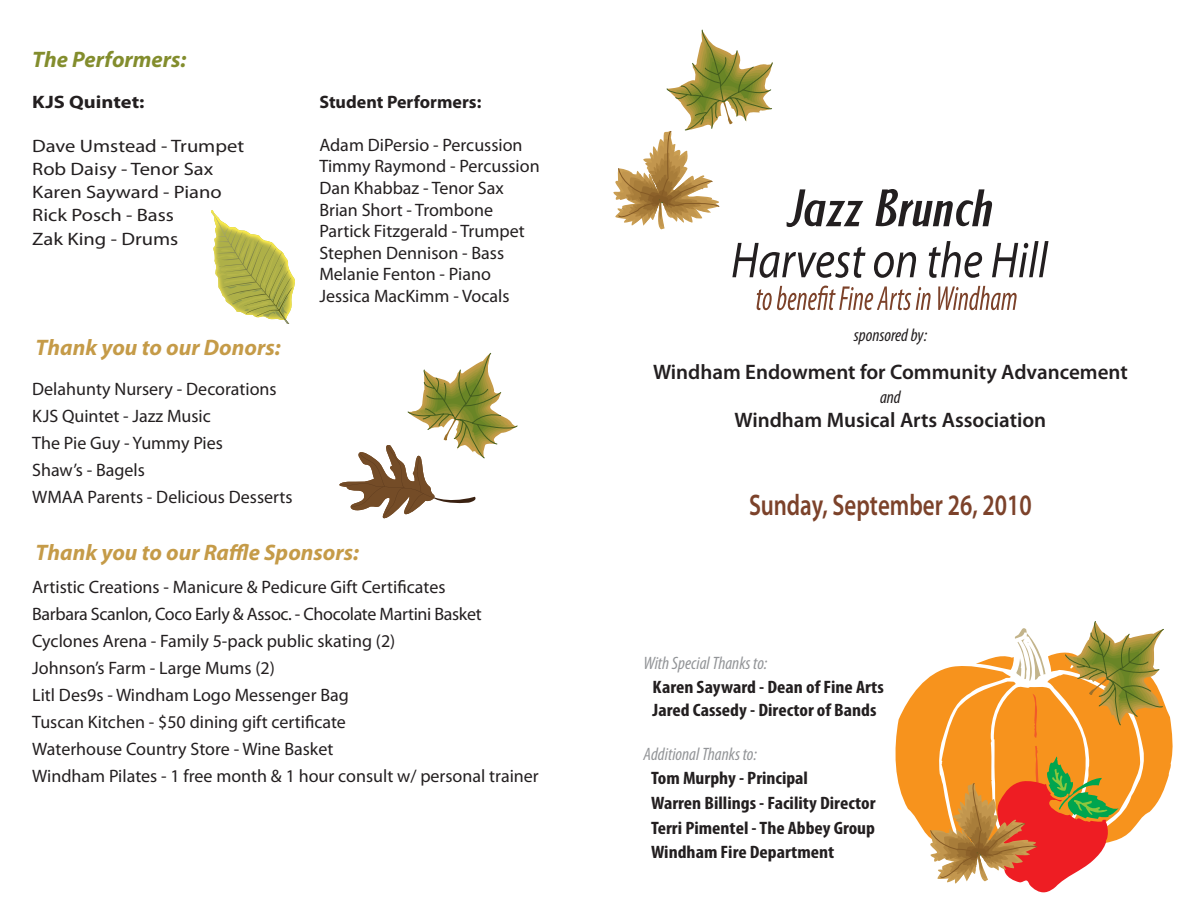
<style>
.page{position:relative;width:1188px;height:918px;background:#fff}
.page>*{position:absolute;margin:0;border:0;box-sizing:border-box;transform-origin:0 0}
.t1{font:600 29.85px "Myriad Pro";color:#7c422a;scale:.77 1}
.t2{font:italic 700 22.5px "Myriad Pro";color:#c59b48}
.t3{font:italic 700 22.5px "Myriad Pro";color:#838d2d}
.t4{font:600 21px "Myriad Pro";color:#231f20}
.t5{font:18px/27px "Myriad Pro";color:#231f20}
.t6{font:700 condensed 18px/24.6px "Myriad Pro";color:#231f20;scale:1.1 1}
.t7{font:18px/23.1px "Myriad Pro";color:#231f20;scale:1.14 1}
.t8{font:italic condensed 18px "Myriad Pro";color:#939598}
.t9{font:700 18px "Myriad Pro";color:#231f20}
.t10{font:italic condensed 18px "Myriad Pro";color:#231f20}
.t11{font:700 18px "Myriad Pro";color:#231f20;scale:1.14 1}
</style>
<div class="page">
<svg style="left:787px;top:189px;width:76px;height:38px"></svg>
<svg style="left:875px;top:189px;width:117px;height:37px"></svg>
<svg style="left:732px;top:243px;width:134px;height:35px"></svg>
<svg style="left:874px;top:252px;width:42px;height:26px"></svg>
<svg style="left:929px;top:241px;width:53px;height:37px"></svg>
<svg style="left:992px;top:241px;width:57px;height:36px"></svg>
<svg style="left:757px;top:286px;width:174px;height:24px"></svg>
<svg style="left:938px;top:286px;width:79px;height:24px"></svg>
<svg style="left:613px;top:30px;width:160px;height:199px"></svg>
<svg style="left:895px;top:621px;width:278px;height:272px"></svg>
<svg style="left:211px;top:210px;width:84px;height:114px"></svg>
<svg style="left:339px;top:353px;width:179px;height:166px"></svg>
<p class="t3" style="left:32px;top:45px;width:156px">The Performers:</p>
<p class="t11" style="left:32px;top:90px;width:100px">KJS Quintet:</p>
<p class="t7" style="left:32px;top:134px;width:187px">Dave Umstead - Trumpet<br>Rob Daisy - Tenor Sax<br>Karen Sayward - Piano<br>Rick Posch - Bass<br>Zak King - Drums</p>
<p class="t2" style="left:36px;top:333px;width:247px">Thank you to our Donors:</p>
<p class="t5" style="left:32px;top:375px;width:262px">Delahunty Nursery - Decorations<br>KJS Quintet - Jazz Music<br>The Pie Guy - Yummy Pies<br>Shaw’s - Bagels<br>WMAA Parents - Delicious Desserts</p>
<p class="t9" style="left:319px;top:90px;width:163px">Student Performers:</p>
<p class="t5" style="left:319px;top:134px;width:222px;line-height:21.6px">Adam DiPersio - Percussion<br>Timmy Raymond - Percussion<br>Dan Khabbaz - Tenor Sax<br>Brian Short - Trombone<br>Partick Fitzgerald - Trumpet<br>Stephen Dennison - Bass<br>Melanie Fenton - Piano<br>Jessica MacKimm - Vocals</p>
<p class="t2" style="left:36px;top:538px;width:325px">Thank you to our Raffle Sponsors:</p>
<p class="t5" style="left:32px;top:573px;width:508px">Artistic Creations - Manicure &amp; Pedicure Gift Certificates<br>Barbara Scanlon, Coco Early &amp; Assoc. - Chocolate Martini Basket Cyclones Arena - Family 5-pack public skating (2)<br>Johnson’s Farm - Large Mums (2)<br>Litl Des9s - Windham Logo Messenger Bag<br>Tuscan Kitchen - $50 dining gift certificate<br>Waterhouse Country Store - Wine Basket<br>Windham Pilates - 1 free month &amp; 1 hour consult w/ personal trainer</p>
<p class="t10" style="left:854px;top:324px;width:75px">sponsored by:</p>
<p class="t4" style="left:653px;top:358px;width:476px">Windham Endowment for Community Advancement</p>
<p class="t10" style="left:880px;top:386px;width:22px">and</p>
<p class="t4" style="left:735px;top:406px;width:313px">Windham Musical Arts Association</p>
<h1 class="t1" style="left:749px;top:486px;width:369px">Sunday, September 26, 2010</h1>
<p class="t8" style="left:644px;top:652px;width:125px">With Special Thanks to:</p>
<p class="t6" style="left:653px;top:674px;width:212px;line-height:24px">Karen Sayward - Dean of Fine Arts<br>Jared Cassedy - Director of Bands</p>
<p class="t8" style="left:644px;top:743px;width:115px">Additional Thanks to:</p>
<p class="t6" style="left:651px;top:766px;width:206px">Tom Murphy - Principal<br>Warren Billings - Facility Director<br>Terri Pimentel - The Abbey Group<br>Windham Fire Department</p>
</div>
